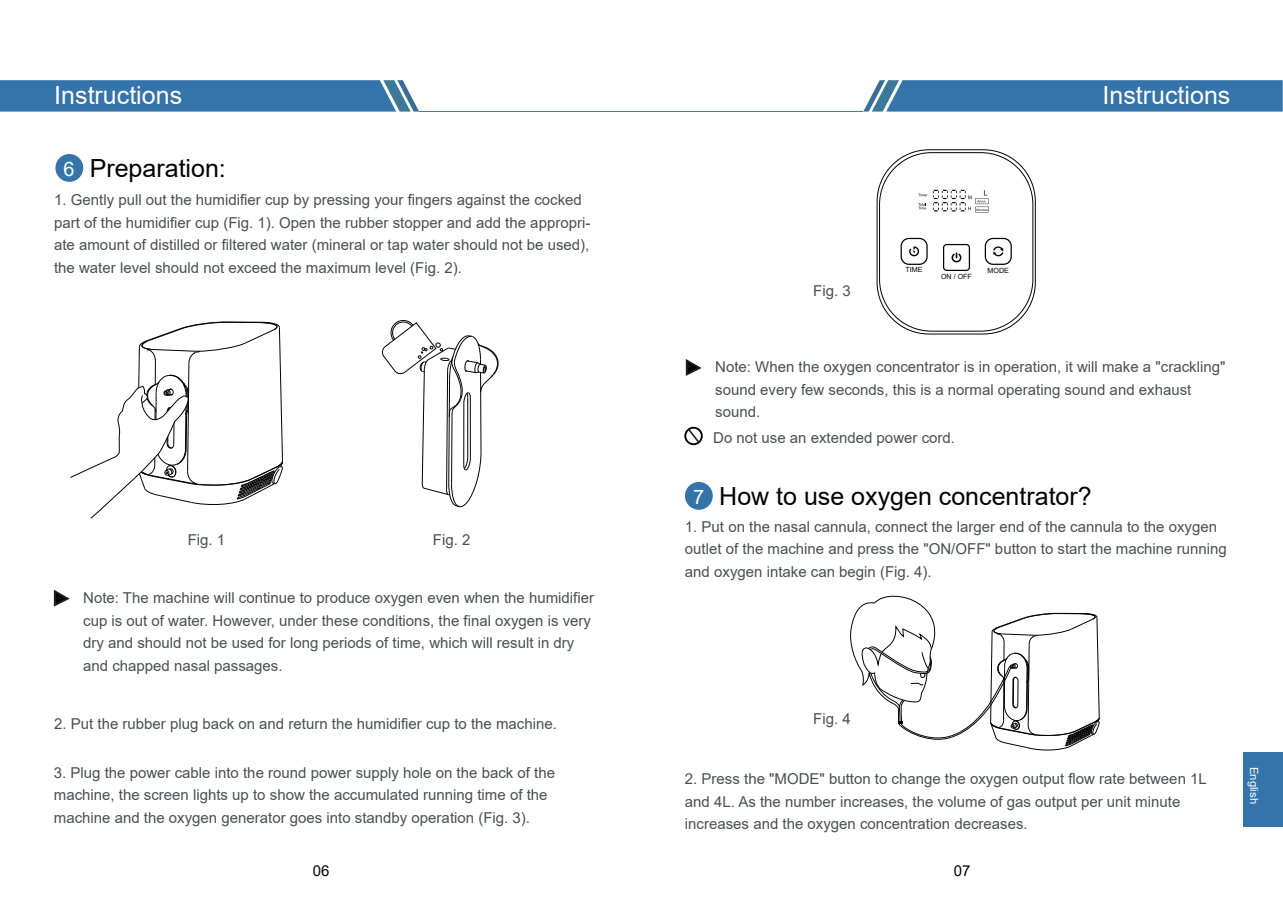
<style>
.page{position:relative;width:1283px;height:911px;background:#fff}
.page>*{position:absolute;margin:0;border:0;box-sizing:border-box;transform-origin:0 0}
.t1{font:25px "Arial";color:#030303}
.t2{font:25px "Arial";color:#fff}
.t3{font:15px/22.5px "Arial";color:#4d4e50}
.t4{font:15px "Arial";color:#030303}
.t5{font:11.25px "Arial";color:#fff}
.t6{font:7.12px "Arial";color:#030303}
.s1{font-size:20px;color:#fff}
</style>
<div class="page">
<svg style="left:53px;top:589px;width:17px;height:18px"></svg>
<svg style="left:685px;top:359px;width:17px;height:17px"></svg>
<svg style="left:0;top:80px;width:419px;height:32px;background:#3e7bad"></svg>
<svg style="left:863px;top:80px;width:419px;height:32px;background:#3e7bad"></svg>
<hr style="left:419px;top:111px;width:444px;height:1px;background:#396e96">
<div style="left:685px;top:482px;width:28px;height:28px;background:#3474aa;border-radius:50%"></div>
<div style="left:55px;top:154px;width:28px;height:28px;background:#3474aa;border-radius:50%"></div>
<div style="left:1243px;top:752px;width:40px;height:75px;background:#3474aa"></div>
<div style="left:684px;top:427px;width:19px;height:18px;border:2px solid #000;border-radius:50%"></div>
<svg style="left:688px;top:429px;width:11px;height:14px"></svg>
<svg style="left:381px;top:320px;width:117px;height:187px"></svg>
<svg style="left:919px;top:194px;width:8px;height:2px"></svg>
<svg style="left:918px;top:203px;width:8px;height:6px"></svg>
<svg style="left:933px;top:190px;width:56px;height:22px"></svg>
<div style="left:877px;top:149px;width:158px;height:185px;border:1px solid #030303;border-radius:52px"></div>
<div style="left:879px;top:152px;width:154px;height:179px;border:1px solid #030303;border-radius:52px"></div>
<svg style="left:850px;top:595px;width:250px;height:155px"></svg>
<svg style="left:951px;top:252px;width:10px;height:10px"></svg>
<div style="left:943px;top:244px;width:27px;height:27px;border:1px solid #030303;border-radius:3px"></div>
<div style="left:900px;top:238px;width:27px;height:27px;border:1px solid #030303;border-radius:8px"></div>
<svg style="left:909px;top:246px;width:10px;height:10px"></svg>
<div style="left:985px;top:238px;width:27px;height:27px;border:1px solid #030303;border-radius:8px"></div>
<svg style="left:993px;top:246px;width:10px;height:10px"></svg>
<svg style="left:70px;top:322px;width:213px;height:197px"></svg>
<h1 class="t2" style="left:54px;top:78px;width:129px">Instructions</h1>
<h1 class="t2" style="left:1102px;top:78px;width:129px">Instructions</h1>
<h1 class="t1" style="left:64px;top:151px;width:164px"><span class="s1">6</span> Preparation:</h1>
<p class="t3" style="left:54px;top:188px;width:538px">1. Gently pull out the humidifier cup by pressing your fingers against the cocked part of the humidifier cup (Fig. 1). Open the rubber stopper and add the appropri&shy;ate amount of distilled or filtered water (mineral or tap water should not be used), the water level should not exceed the maximum level (Fig. 2).</p>
<p class="t3" style="left:813px;top:280px;width:39px">Fig. 3</p>
<p class="t6" style="left:905px;top:265px;width:18px">TIME</p>
<p class="t6" style="left:987px;top:265px;width:23px">MODE</p>
<p class="t6" style="left:941px;top:271px;width:32px">ON / OFF</p>
<p class="t3" style="left:715px;top:355px;width:512px">Note: When the oxygen concentrator is in operation, it will make a "crackling" sound every few seconds, this is a normal operating sound and exhaust sound.</p>
<p class="t3" style="left:713px;top:426px;width:243px">Do not use an extended power cord.</p>
<p class="t3" style="left:188px;top:528px;width:39px">Fig. 1</p>
<p class="t3" style="left:433px;top:528px;width:39px">Fig. 2</p>
<p class="t3" style="left:83px;top:587px;width:512px">Note: The machine will continue to produce oxygen even when the humidifier cup is out of water. However, under these conditions, the final oxygen is very dry and should not be used for long periods of time, which will result in dry and chapped nasal passages.</p>
<p class="t3" style="left:54px;top:712px;width:504px">2. Put the rubber plug back on and return the humidifier cup to the machine.</p>
<p class="t3" style="left:54px;top:761px;width:503px">3. Plug the power cable into the round power supply hole on the back of the machine, the screen lights up to show the accumulated running time of the machine and the oxygen generator goes into standby operation (Fig. 3).</p>
<h1 class="t1" style="left:693px;top:479px;width:400px"><span class="s1">7</span> How to use oxygen concentrator?</h1>
<p class="t3" style="left:685px;top:515px;width:543px">1. Put on the nasal cannula, connect the larger end of the cannula to the oxygen outlet of the machine and press the "ON/OFF" button to start the machine running and oxygen intake can begin (Fig. 4).</p>
<p class="t3" style="left:813px;top:707px;width:39px">Fig. 4</p>
<p class="t3" style="left:685px;top:767px;width:523px">2. Press the "MODE" button to change the oxygen output flow rate between 1L and 4L. As the number increases, the volume of gas output per unit minute increases and the oxygen concentration decreases.</p>
<p class="t4" style="left:313px;top:860px;width:18px">06</p>
<p class="t4" style="left:954px;top:860px;width:18px">07</p>
<p class="t5" style="left:1262px;top:767px;width:38px;rotate:90deg">English</p>
</div>
